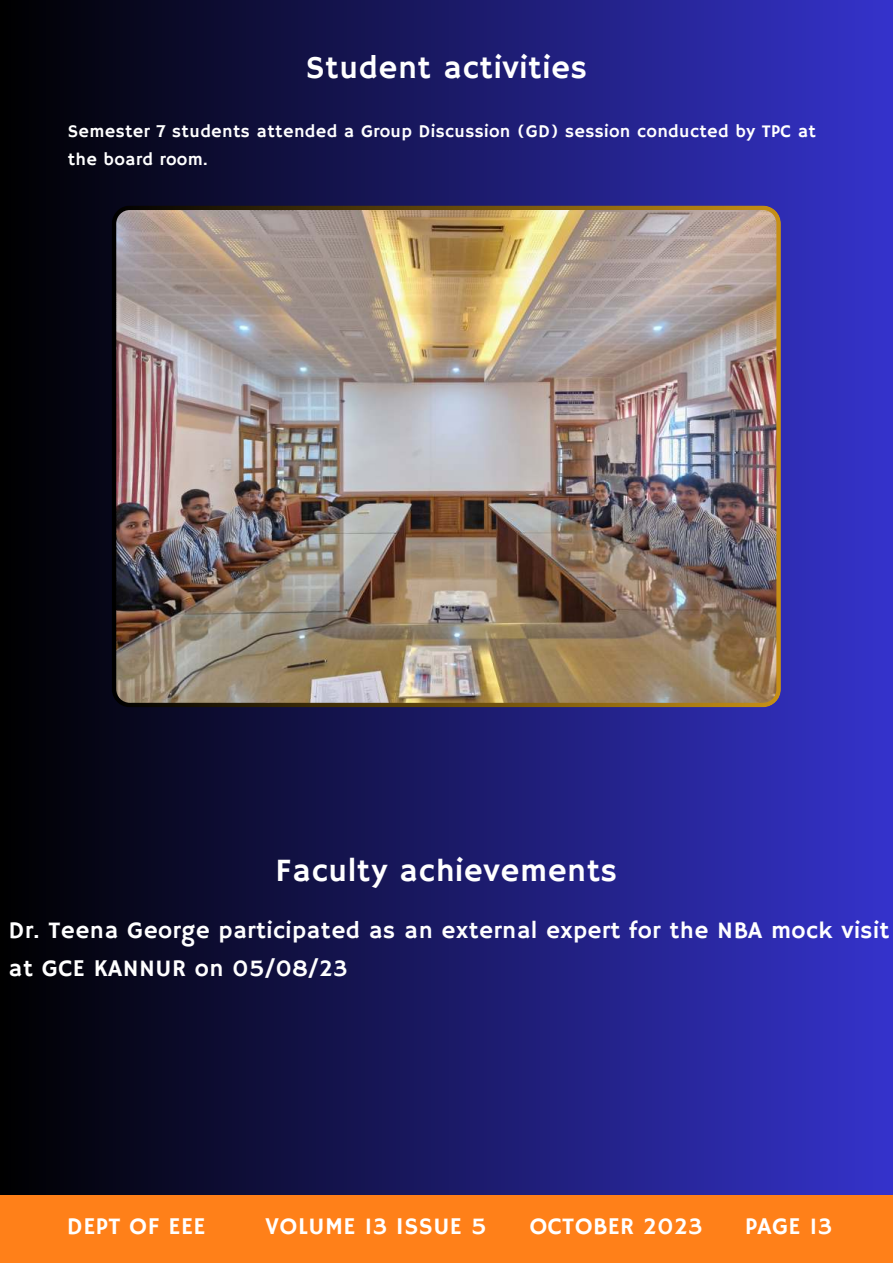
<style>
.page{position:relative;width:893px;height:1264px;background:#fff}
.page>*{position:absolute;margin:0;border:0;box-sizing:border-box;transform-origin:0 0}
.t1{font:32.4px "Hammersmith One";letter-spacing:.02em;color:#fff}
.t2{font:24px/38.2px "Hammersmith One";letter-spacing:.02em;color:#fff}
.t3{font:18px/28px "Hammersmith One";letter-spacing:.02em;color:#fff}
</style>
<div class="page">
<div style="left:0;top:0;width:892px;height:1262px;background:linear-gradient(to right,#000,#3533cb)"></div>
<div style="left:0;top:1195px;width:892px;height:67px;background:#ff8019"></div>
<img style="left:112px;top:205px;width:668px;height:502px">
<h1 class="t1" style="left:306px;top:49px;width:282px">Student activities</h1>
<p class="t3" style="left:68px;top:118px;width:749px">Semester 7 students attended a Group Discussion (GD) session conducted by TPC at the board room.</p>
<h1 class="t1" style="left:275px;top:852px;width:343px">Faculty achievements</h1>
<p class="t2" style="left:9px;top:912px;width:882px">Dr. Teena George participated as an external expert for the NBA mock visit at GCE KANNUR on 05/08/23</p>
<p class="t2" style="left:67px;top:1208px;width:140px">DEPT OF EEE</p>
<p class="t2" style="left:265px;top:1208px;width:223px">VOLUME 13 ISSUE 5</p>
<p class="t2" style="left:529px;top:1208px;width:174px">OCTOBER 2023</p>
<p class="t2" style="left:745px;top:1208px;width:88px">PAGE 13</p>
</div>
